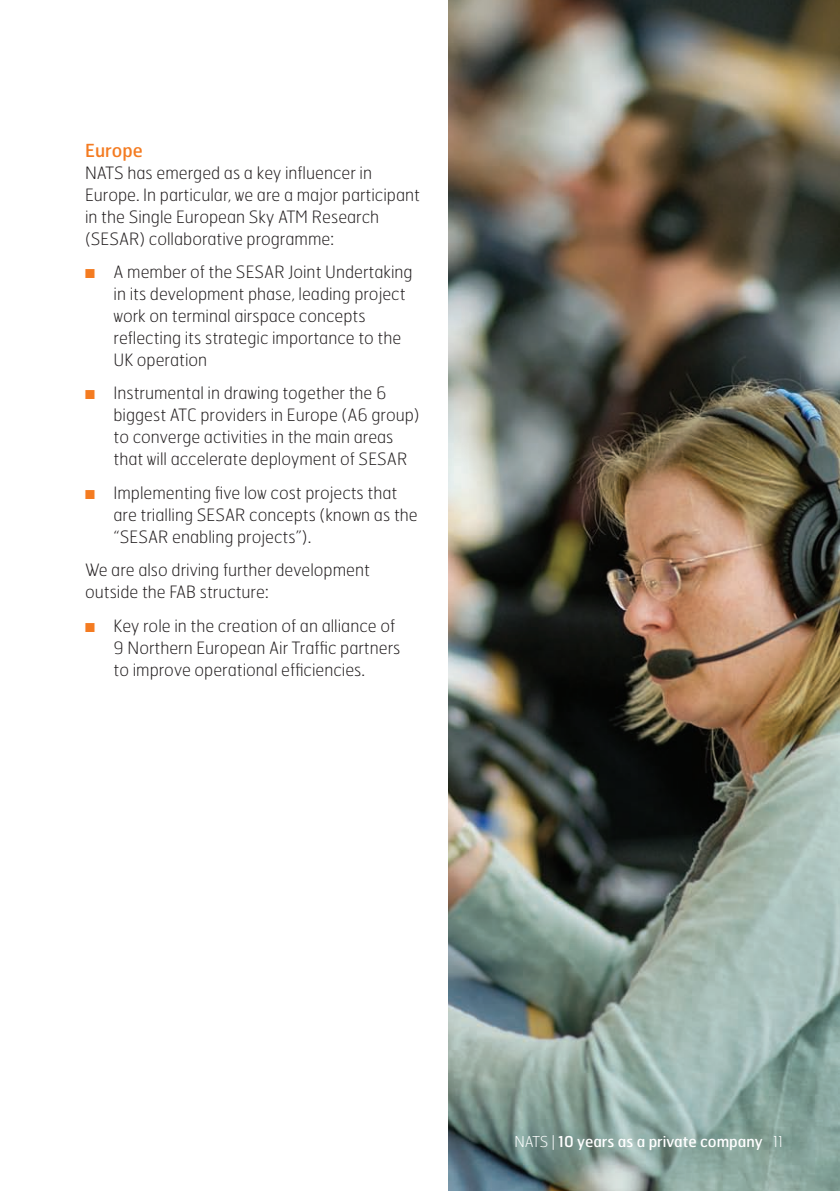
<style>
.page{position:relative;width:840px;height:1191px;background:#fff}
.page>*{position:absolute;margin:0;border:0;box-sizing:border-box;transform-origin:0 0}
.Sub_sub_blue_01{font:18px "Hermes";color:#f47b21}
.Body{font:100 17px/22px "Hermes";color:#231f20}
.t1{font:15px "Hermes";color:#fff}
.s1{color:#f47b21}
.s2{font-weight:100}
</style>
<div class="page">
<img style="left:448px;top:0;width:391px;height:1191px">
<p class="Sub_sub_blue_01" style="left:85px;top:138px;width:59px">Europe</p>
<p class="Body" style="left:85px;top:161px;width:336px">NATS has emerged as a key influencer in Europe. In particular, we are a major participant in the Single European Sky ATM Research (SESAR) collaborative programme:</p>
<p class="Body" style="left:113px;top:260px;width:300px;text-indent:-28px"><span class="s1">■</span> A member of the SESAR Joint Undertaking in its development phase, leading project work on terminal airspace concepts reflecting its strategic importance to the UK operation</p>
<p class="Body" style="left:113px;top:382px;width:307px;text-indent:-28px"><span class="s1">■</span> Instrumental in drawing together the 6 biggest ATC providers in Europe (A6 group) to converge activities in the main areas that will accelerate deployment of SESAR</p>
<p class="Body" style="left:113px;top:481px;width:305px;text-indent:-28px"><span class="s1">■</span> Implementing five low cost projects that are trialling SESAR concepts (known as the “SESAR enabling projects”).</p>
<p class="Body" style="left:85px;top:558px;width:286px">We are also driving further development outside the FAB structure:</p>
<p class="Body" style="left:113px;top:614px;width:288px;text-indent:-28px"><span class="s1">■</span> Key role in the creation of an alliance of<br>9 Northern European Air Traffic partners to improve operational efficiencies.</p>
<p class="t1" style="left:514px;top:1131px;width:264px"><span class="s2">NATS |</span> 10 years as a private company <span class="s2">11</span></p>
</div>
